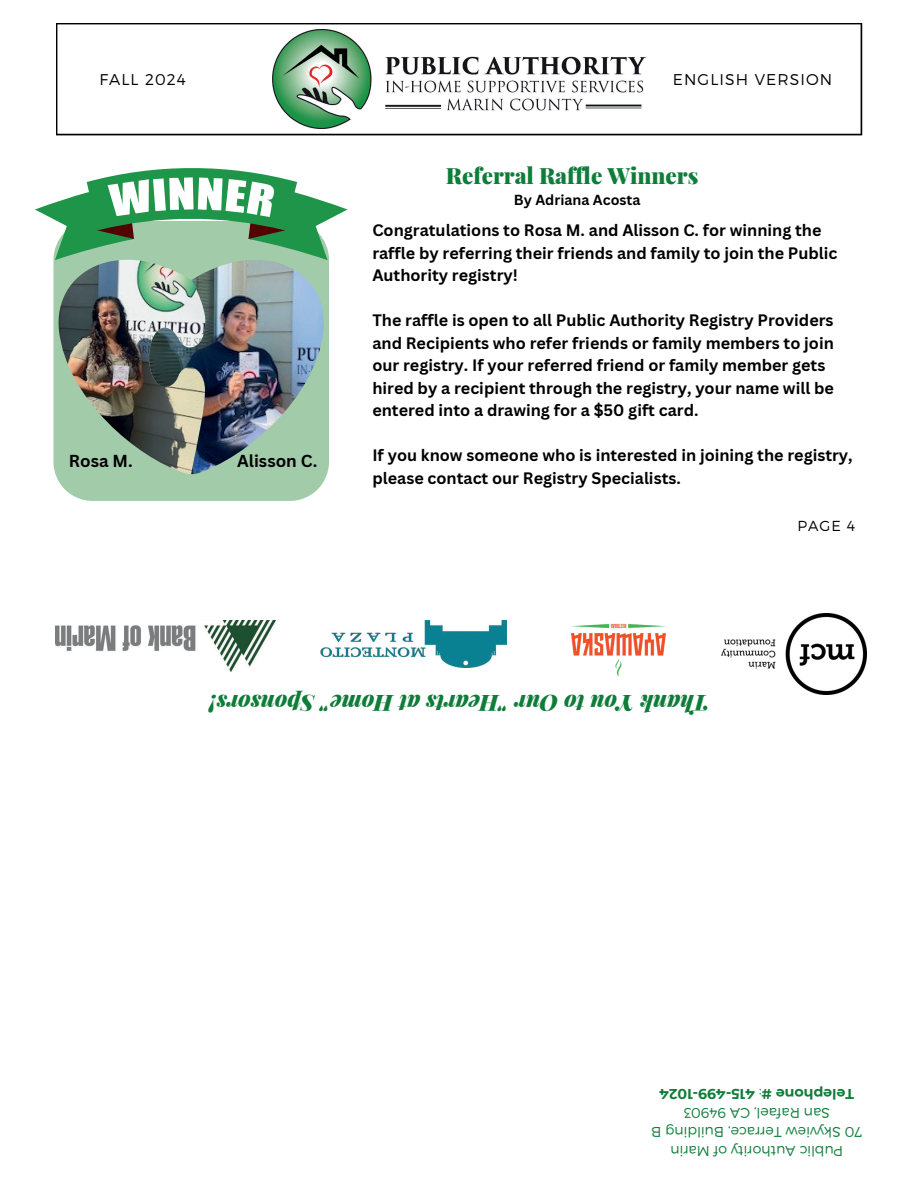
<style>
.page{position:relative;width:918px;height:1188px;background:#fff}
.page>*{position:absolute;margin:0;border:0;box-sizing:border-box;transform-origin:0 0}
.t1{font:italic 900 22.5px "Playfair Display";color:#0f7d3a}
.t2{font:900 22.5px "Playfair Display";color:#0f7d3a}
.t3{font:700 16.8px "Canva Sans";color:#000}
.t4{font:700 16.2px/22.5px "Canva Sans";color:#000}
.t5{font:300 15.6px "Montserrat";letter-spacing:.07em;color:#000}
.t6{font:300 14.55px "Montserrat";color:#000}
.t7{font:700 14.25px "Canva Sans";color:#000}
.t8{font:300 14.1px/19px "Montserrat";color:#0f7d3a;text-align:center}
.s1{font-weight:700}
</style>
<div class="page">
<img style="left:721px;top:614px;width:145px;height:81px">
<img style="left:572px;top:623px;width:93px;height:53px">
<img style="left:56px;top:620px;width:219px;height:52px">
<img style="left:321px;top:620px;width:185px;height:47px">
<svg style="left:53px;top:260px;width:276px;height:241px;background:#a9cfb0"></svg>
<svg style="left:56px;top:23px;width:806px;height:112px"></svg>
<img style="left:273px;top:30px;width:372px;height:99px">
<img style="left:59px;top:260px;width:90px;height:214px">
<img style="left:149px;top:260px;width:175px;height:214px">
<svg style="left:35px;top:168px;width:313px;height:92px"></svg>
<p class="t5" style="left:99px;top:70px;width:88px">FALL 2024</p>
<p class="t5" style="left:673px;top:70px;width:161px">ENGLISH VERSION</p>
<p class="t3" style="left:69px;top:451px;width:65px">Rosa M.</p>
<p class="t3" style="left:237px;top:451px;width:82px">Alisson C.</p>
<h1 class="t2" style="left:446px;top:158px;width:254px">Referral Raffle Winners</h1>
<p class="t7" style="left:514px;top:192px;width:128px">By Adriana Acosta</p>
<p class="t4" style="left:372px;top:219px;width:467px">Congratulations to Rosa M. and Alisson C. for winning the raffle by referring their friends and family to join the Public<br>Authority registry!</p>
<p class="t4" style="left:372px;top:309px;width:463px">The raffle is open to all Public Authority Registry Providers and Recipients who refer friends or family members to join our registry. If your referred friend or family member gets hired by a recipient through the registry, your name will be entered into a drawing for a $50 gift card.</p>
<p class="t4" style="left:372px;top:444px;width:482px">If you know someone who is interested in joining the registry, please contact our Registry Specialists.</p>
<p class="t6" style="left:797px;top:517px;width:59px">PAGE 4</p>
<h1 class="t1" style="left:709px;top:722px;width:501px;rotate:-180deg">Thank You to Our "Hearts at Home" Sponsors!</h1>
<p class="t8" style="left:862px;top:1161px;width:212px;rotate:-180deg">Public Authority of Marin<br>70 Skyview Terrace, Building B<br>San Rafael, CA 94903<br><span class="s1">Telephone #</span>: <span class="s1">415-499-1024</span></p>
</div>
